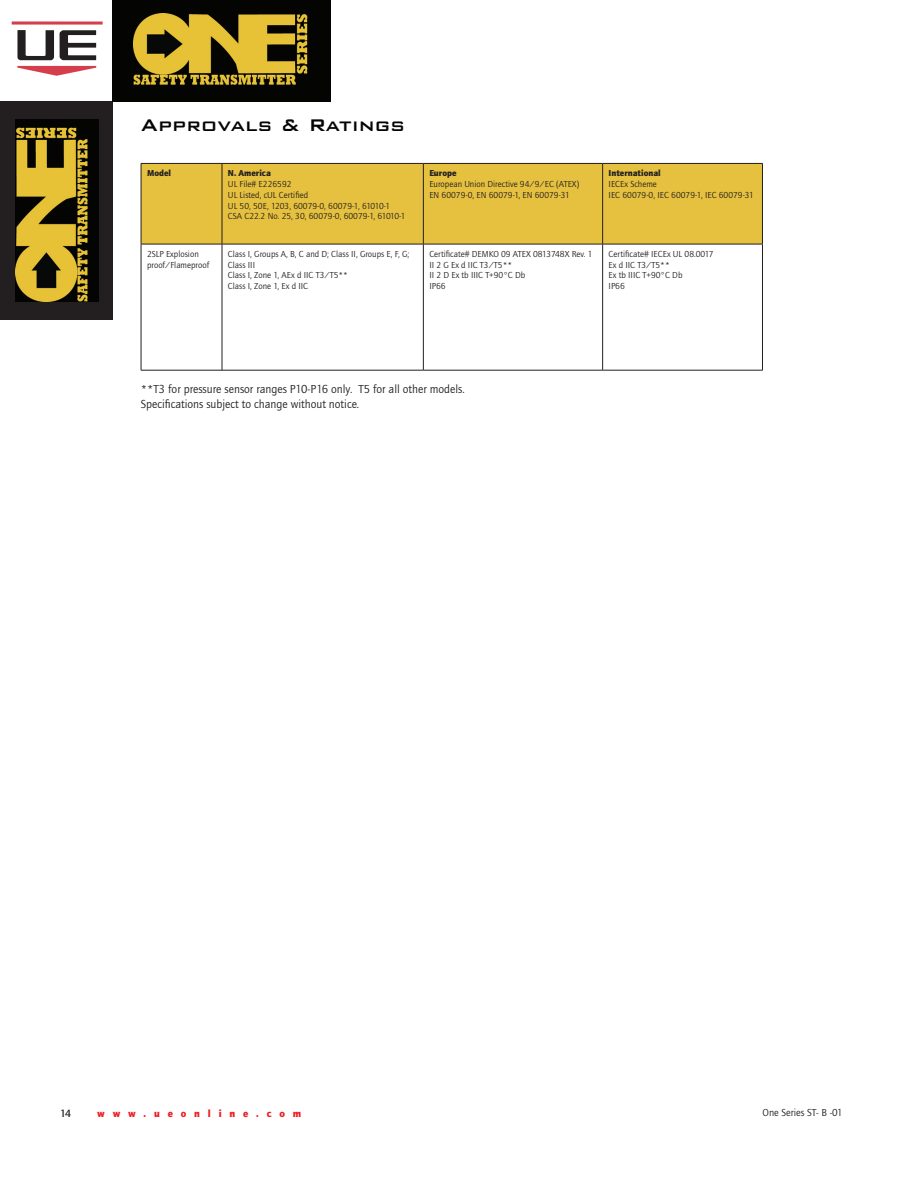
<style>
.page{position:relative;width:918px;height:1188px;background:#fff}
.page>*{position:absolute;margin:0;border:0;box-sizing:border-box;transform-origin:0 0}
.t1{font:500 22.5px "Bank Gothic BT";color:#040503}
.t2{font:12px/14.4px "Quay Sans ITC";color:#231f20}
.t3{font:10.8px "Quay Sans Md ITC";color:#231f20}
.t4{font:900 10.5px "Quay Sans ITC";letter-spacing:.75em;color:#ee1d23}
.t5{font:10.5px "Quay Sans ITC";color:#231f20}
.t6{font:9px/10.8px "Quay Sans ITC";color:#231f20}
.t7{font:900 9px "Quay Sans ITC";color:#231f20}
</style>
<div class="page">
<svg style="left:12px;top:21px;width:91px;height:4px"></svg>
<svg style="left:17px;top:30px;width:37px;height:30px"></svg>
<svg style="left:17px;top:66px;width:79px;height:10px"></svg>
<svg style="left:60px;top:30px;width:36px;height:30px"></svg>
<div style="left:0;top:102px;width:113px;height:218px;background:#231f20"></div>
<div style="left:113px;top:0;width:218px;height:102px;background:#040503"></div>
<img style="left:134px;top:14px;width:174px;height:71px">
<img style="left:16px;top:120px;width:82px;height:182px">
<div style="left:142px;top:164px;width:620px;height:80px;background:#e6c13f"></div>
<div style="left:423px;top:163px;width:180px;height:81px;background:#e6c13f"></div>
<hr style="left:141px;top:163px;width:81px;height:1px;background:#231f20">
<hr style="left:141px;top:164px;width:1px;height:80px;background:#231f20">
<hr style="left:222px;top:163px;width:201px;height:1px;background:#231f20">
<hr style="left:222px;top:164px;width:1px;height:80px;background:#231f20">
<hr style="left:603px;top:163px;width:160px;height:1px;background:#231f20">
<hr style="left:762px;top:164px;width:1px;height:80px;background:#231f20">
<hr style="left:141px;top:244px;width:81px;height:1px;background:#231f20">
<hr style="left:141px;top:244px;width:1px;height:126px;background:#231f20">
<hr style="left:222px;top:244px;width:201px;height:1px;background:#231f20">
<hr style="left:222px;top:244px;width:1px;height:126px;background:#231f20">
<hr style="left:423px;top:244px;width:1px;height:126px;background:#231f20">
<hr style="left:603px;top:244px;width:160px;height:1px;background:#231f20">
<hr style="left:602px;top:244px;width:1px;height:126px;background:#231f20">
<hr style="left:762px;top:244px;width:1px;height:126px;background:#231f20">
<hr style="left:141px;top:370px;width:81px;height:1px;background:#231f20">
<hr style="left:222px;top:370px;width:201px;height:1px;background:#231f20">
<hr style="left:423px;top:370px;width:180px;height:1px;background:#231f20">
<hr style="left:603px;top:370px;width:160px;height:1px;background:#231f20">
<hr style="left:423px;top:163px;width:180px;height:1px;background:#231f20">
<hr style="left:423px;top:164px;width:1px;height:80px;background:#231f20">
<hr style="left:602px;top:164px;width:1px;height:80px;background:#231f20">
<hr style="left:423px;top:244px;width:180px;height:1px;background:#231f20">
<h1 class="t1" style="left:141px;top:113px;width:266px">Approvals &amp; Ratings</h1>
<p class="t7" style="left:147px;top:168px;width:26px">Model</p>
<p class="t7" style="left:228px;top:168px;width:45px">N. America</p>
<p class="t6" style="left:228px;top:179px;width:179px">UL File# E226592<br>UL Listed, cUL Certified<br>UL 50, 50E, 1203, 60079-0, 60079-1, 61010-1<br>CSA C22.2 No. 25, 30, 60079-0, 60079-1, 61010-1</p>
<p class="t7" style="left:429px;top:168px;width:29px">Europe</p>
<p class="t6" style="left:429px;top:179px;width:151px">European Union Directive 94/9/EC (ATEX)<br>EN 60079-0, EN 60079-1, EN 60079-31</p>
<p class="t7" style="left:609px;top:168px;width:54px">International</p>
<p class="t6" style="left:609px;top:179px;width:147px">IECEx Scheme<br>IEC 60079-0, IEC 60079-1, IEC 60079-31</p>
<p class="t6" style="left:147px;top:249px;width:64px">2SLP Explosion proof/Flameproof</p>
<p class="t6" style="left:228px;top:249px;width:183px">Class I, Groups A, B, C and D; Class II, Groups E, F, G;<br>Class III<br>Class I, Zone 1, AEx d IIC T3/T5**<br>Class I, Zone 1, Ex d IIC</p>
<p class="t6" style="left:429px;top:249px;width:165px">Certificate# DEMKO 09 ATEX 0813748X Rev. 1<br>II 2 G Ex d IIC T3/T5**<br>II 2 D Ex tb IIIC T+90°C Db<br>IP66</p>
<p class="t6" style="left:609px;top:249px;width:106px">Certificate# IECEx UL 08.0017<br>Ex d IIC T3/T5**<br>Ex tb IIIC T+90°C Db<br>IP66</p>
<h2 class="t2" style="left:141px;top:383px;width:326px">**T3 for pressure sensor ranges P10-P16 only. T5 for all other models.<br>Specifications subject to change without notice.</h2>
<p class="t3" style="left:60px;top:1107px;width:13px">14</p>
<p class="t4" style="left:97px;top:1107px;width:205px">www.ueonline.com</p>
<p class="t5" style="left:763px;top:1107px;width:82px">One Series ST- B -01</p>
</div>
